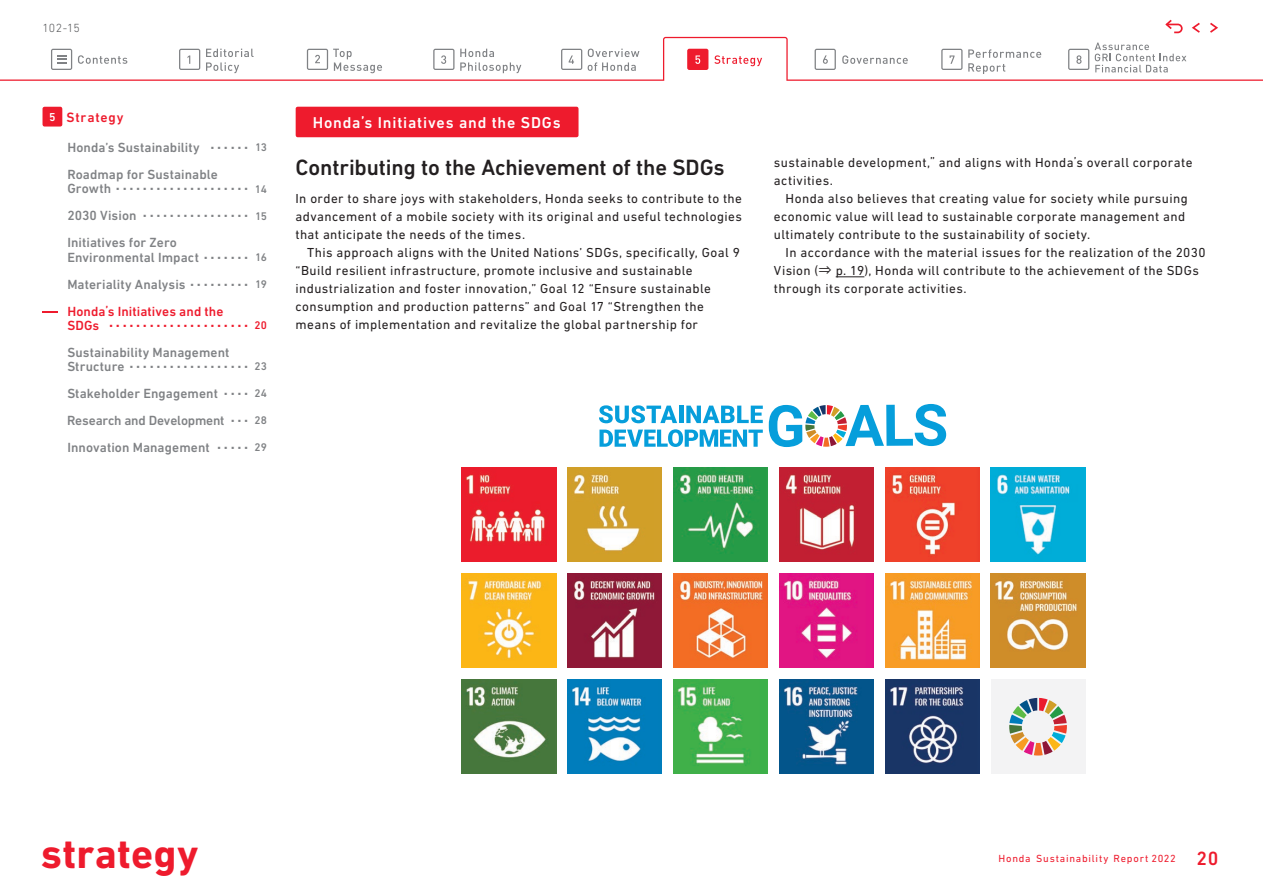
<style>
.page{position:relative;width:1263px;height:893px;background:#fff}
.page>*{position:absolute;margin:0;border:0;box-sizing:border-box;transform-origin:0 0}
.t1{font:700 42px "DIN Next LT Pro";letter-spacing:.01em;color:#ee1b2d}
.t2{font:500 22.5px "DIN Next LT Pro";letter-spacing:-.005em;color:#231f20}
.t3{font:500 15.9px "DIN Next LT Pro";letter-spacing:.05em;color:#fff}
.t4{font:500 13.8px "DIN Next LT Pro";letter-spacing:.055em;color:#ee1b2d}
.t5{font:500 13.5px/27px "DIN Next LT Pro";letter-spacing:.005em;color:#808285}
.t6{font:13.5px/27px "TB Go Std DB";color:#808285}
.t7{font:500 13.5px/27px "DIN Next LT Pro";letter-spacing:.005em;color:#ee1b2d}
.t8{font:13.5px "TB Go Std DB";color:#ee1b2d}
.t9{font:13.35px/18px "DIN Next LT Pro";letter-spacing:.03em;color:#231f20}
.t10{font:300 12px "DIN Next LT Pro";color:#57585a}
.t11{font:10.5px "DIN Next LT Pro";letter-spacing:.075em;color:#ee1b2d}
.s1{font-size:11.7px;color:#fff}
.s2{font-family:"TB Go Std DB";font-weight:400}
.s3{font-size:11.25px}
.s4{font-family:"DIN Next LT Pro";font-weight:500}
.s5{font-family:"DIN Next LT Pro";font-weight:500;font-size:11.25px}
.s6{color:#808285}
.s7{font-family:"TB Go Std DB";font-weight:400;color:#808285}
.s8{font-size:11.25px;color:#808285}
.s9{font-family:"TB Go Std R"}
.s10{font-weight:500;font-size:19.5px}
</style>
<div class="page">
<img style="left:462px;top:468px;width:94px;height:94px">
<img style="left:673px;top:468px;width:95px;height:94px">
<img style="left:885px;top:468px;width:94px;height:94px">
<img style="left:568px;top:468px;width:94px;height:94px">
<img style="left:779px;top:468px;width:94px;height:94px">
<img style="left:991px;top:468px;width:94px;height:94px">
<img style="left:462px;top:574px;width:94px;height:94px">
<img style="left:673px;top:574px;width:95px;height:94px">
<img style="left:885px;top:574px;width:94px;height:94px">
<img style="left:568px;top:574px;width:94px;height:94px">
<img style="left:779px;top:574px;width:94px;height:94px">
<img style="left:991px;top:574px;width:94px;height:94px">
<img style="left:462px;top:679px;width:94px;height:94px">
<img style="left:673px;top:679px;width:95px;height:94px">
<img style="left:885px;top:679px;width:94px;height:94px">
<img style="left:568px;top:679px;width:94px;height:94px">
<img style="left:779px;top:679px;width:94px;height:94px">
<div style="left:991px;top:679px;width:94px;height:94px;background:#f3f3f4"></div>
<svg style="left:1009px;top:698px;width:58px;height:57px"></svg>
<svg style="left:769px;top:404px;width:177px;height:43px"></svg>
<svg style="left:599px;top:405px;width:78px;height:18px"></svg>
<hr style="left:679px;top:406px;width:4px;height:17px;background:#069edb">
<svg style="left:686px;top:406px;width:77px;height:17px"></svg>
<svg style="left:599px;top:429px;width:164px;height:18px"></svg>
<div style="left:296px;top:107px;width:282px;height:30px;background:#ee1b2d;border-radius:2px"></div>
<svg style="left:836px;top:276px;width:28px;height:1px"></svg>
<div style="left:43px;top:107px;width:19px;height:20px;background:#ee1b2d;border-radius:2px"></div>
<svg style="left:43px;top:311px;width:15px;height:1px"></svg>
<svg style="left:1192px;top:23px;width:8px;height:10px"></svg>
<svg style="left:1210px;top:23px;width:8px;height:10px"></svg>
<svg style="left:1165px;top:20px;width:18px;height:13px"></svg>
<svg style="left:0;top:37px;width:1263px;height:44px"></svg>
<p class="t10" style="left:43px;top:21px;width:39px">102-15</p>
<p class="t4" style="left:49px;top:109px;width:76px"><span class="s1">5</span> Strategy</p>
<p class="t5" style="left:67px;top:134px;width:201px">Honda’s Sustainability <span class="s2">･･････</span> <span class="s3">13<br></span>Roadmap for Sustainable</p>
<p class="t6" style="left:67px;top:176px;width:201px"><span class="s4">Growth</span> ････････････････････ <span class="s5">14<br></span><span class="s4">2030 Vision</span> ････････････････ <span class="s5">15</span></p>
<p class="t5" style="left:67px;top:236px;width:201px;line-height:14.2px">Initiatives for Zero<br>Environmental Impact <span class="s2">･･･････</span> <span class="s3">16</span></p>
<p class="t7" style="left:67px;top:271px;width:201px"><span class="s6">Materiality Analysis</span> <span class="s7">･････････</span> <span class="s8">19<br></span>Honda’s Initiatives and the</p>
<p class="t8" style="left:67px;top:314px;width:201px"><span class="s4">SDGs</span> ･････････････････････ <span class="s5">20</span></p>
<p class="t5" style="left:67px;top:339px;width:164px">Sustainability Management</p>
<p class="t6" style="left:67px;top:353px;width:201px"><span class="s4">Structure</span> ･･････････････････ <span class="s5">23</span></p>
<p class="t5" style="left:67px;top:380px;width:201px;text-align:justify">Stakeholder Engagement <span class="s2">････</span> <span class="s3">24<br></span>Research and Development <span class="s2">･･･</span> <span class="s3">28<br></span>Innovation Management <span class="s2">･････</span> <span class="s3">29</span></p>
<p class="t3" style="left:313px;top:113px;width:249px">Honda’s Initiatives and the SDGs</p>
<h2 class="t2" style="left:296px;top:154px;width:431px">Contributing to the Achievement of the SDGs</h2>
<p class="t9" style="left:296px;top:189px;width:448px;text-align:justify">In order to share joys with stakeholders, Honda seeks to contribute to the advancement of a mobile society with its original and useful technologies that anticipate the needs of the times.</p>
<p class="t9" style="left:296px;top:243px;width:446px;text-indent:12px">This approach aligns with the United Nations’ SDGs, specifically, Goal 9 “Build resilient infrastructure, promote inclusive and sustainable industrialization and foster innovation,” Goal 12 “Ensure sustainable consumption and production patterns” and Goal 17 “Strengthen the means of implementation and revitalize the global partnership for</p>
<p class="t9" style="left:774px;top:153px;width:420px">sustainable development,” and aligns with Honda’s overall corporate activities.</p>
<p class="t9" style="left:774px;top:189px;width:415px;text-indent:12px">Honda also believes that creating value for society while pursuing economic value will lead to sustainable corporate management and ultimately contribute to the sustainability of society.</p>
<p class="t9" style="left:774px;top:243px;width:433px;text-indent:12px">In accordance with the material issues for the realization of the 2030<br>Vision (<span class="s9">⇒</span> p. 19), Honda will contribute to the achievement of the SDGs through its corporate activities.</p>
<h1 class="t1" style="left:41px;top:829px;width:159px">strategy</h1>
<p class="t11" style="left:998px;top:853px;width:221px">Honda Sustainability Report 2022 <span class="s10">20</span></p>
</div>
